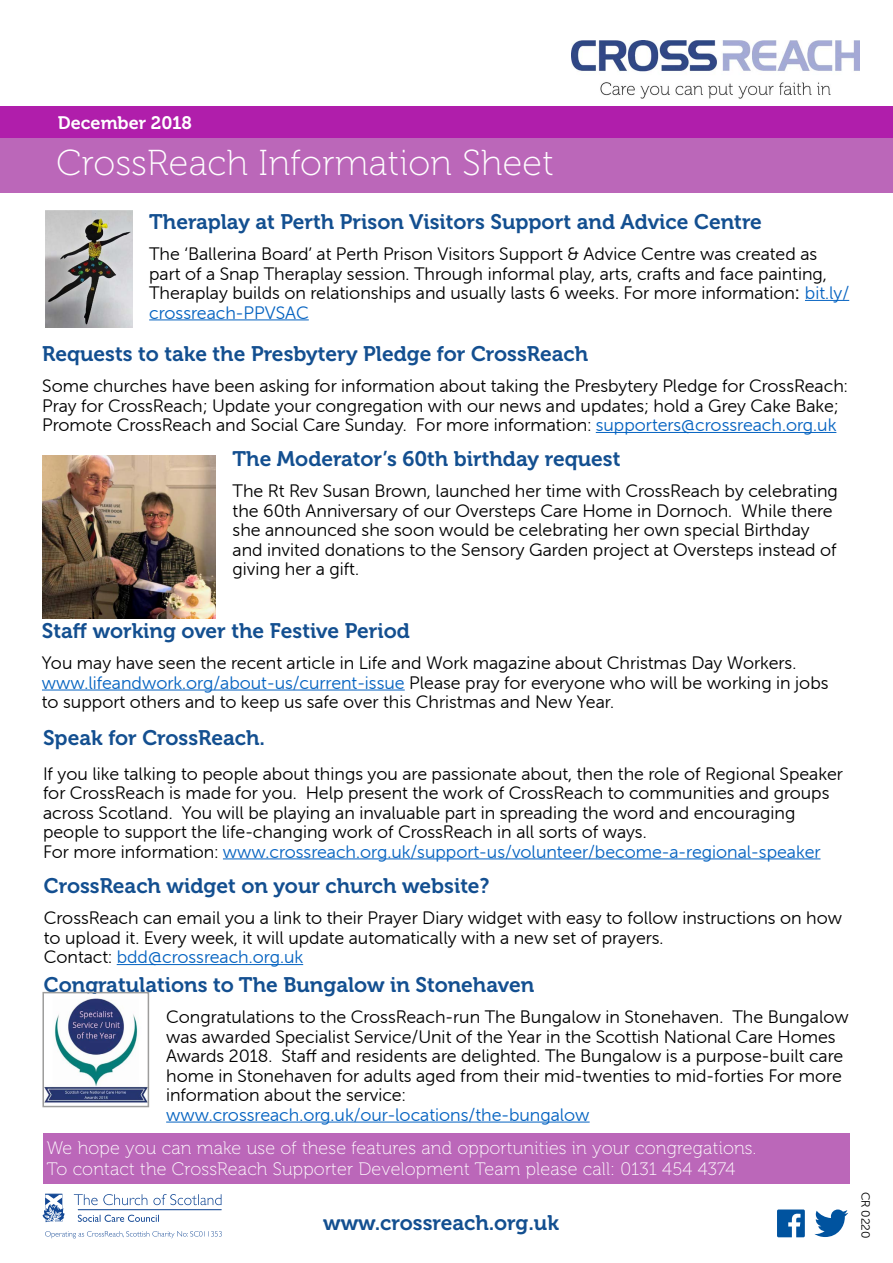
<style>
.page{position:relative;width:893px;height:1263px;background:#fff}
.page>*{position:absolute;margin:0;border:0;box-sizing:border-box;transform-origin:0 0}
.t1{font:36px "Museo 100";letter-spacing:.01em;color:#fff}
.t2{font:21px "Museo 700";color:#134f90}
.t3{font:18px/19.5px "Museo Sans Rounded 300";color:#000}
.t4{font:18px/21px "Museo 100";letter-spacing:.01em;color:#fff}
.t5{font:18px "Museo Sans Rounded 300";color:#0563c1}
.t6{font:18px "Museo 700";color:#fff}
.t7{font:12px "Museo Sans Rounded 300";letter-spacing:-.01em;color:#000}
.s1{font-family:"Arial"}
.s2{color:#0563c1}
</style>
<div class="page">
<svg style="left:74px;top:1194px;width:147px;height:11px"></svg>
<svg style="left:78px;top:1215px;width:81px;height:7px"></svg>
<svg style="left:45px;top:1231px;width:177px;height:7px"></svg>
<svg style="left:43px;top:1194px;width:22px;height:28px"></svg>
<hr style="left:78px;top:1209px;width:144px;height:1px;background:#134895">
<svg style="left:814px;top:1209px;width:34px;height:28px"></svg>
<svg style="left:777px;top:1209px;width:28px;height:28px"></svg>
<div style="left:0;top:137px;width:893px;height:56px;background:#bb67b9"></div>
<div style="left:0;top:106px;width:893px;height:31px;background:#b01eab"></div>
<hr style="left:805px;top:300px;width:44px;height:1px;background:#0563c1">
<hr style="left:149px;top:319px;width:160px;height:1px;background:#0563c1">
<hr style="left:42px;top:689px;width:363px;height:1px;background:#0563c1">
<hr style="left:223px;top:858px;width:597px;height:1px;background:#0563c1">
<hr style="left:117px;top:964px;width:186px;height:1px;background:#0563c1">
<hr style="left:166px;top:1121px;width:424px;height:1px;background:#0563c1">
<img style="left:45px;top:998px;width:101px;height:105px">
<div style="left:42px;top:992px;width:107px;height:115px;border:2px solid #9d9d9c"></div>
<div style="left:43px;top:1133px;width:807px;height:50px;background:#bb67b9"></div>
<hr style="left:596px;top:432px;width:240px;height:1px;background:#0563c1">
<img style="left:572px;top:40px;width:288px;height:58px">
<img style="left:46px;top:211px;width:86px;height:116px">
<img style="left:42px;top:456px;width:174px;height:162px">
<p class="t6" style="left:58px;top:113px;width:136px">December 2018</p>
<h1 class="t1" style="left:57px;top:143px;width:499px">CrossReach Information Sheet</h1>
<p class="t2" style="left:149px;top:210px;width:614px">Theraplay at Perth Prison Visitors Support and Advice Centre</p>
<p class="t3" style="left:149px;top:244px;width:702px">The ‘Ballerina Board’ at Perth Prison Visitors Support &amp; Advice Centre was created as part of a Snap Theraplay session. Through informal play, arts, crafts and face painting, Theraplay builds on relationships and usually lasts 6 weeks. For more information<span class="s1">:</span> <span class="s2">bit.ly/ crossreach-PPVSAC</span></p>
<p class="t2" style="left:42px;top:342px;width:547px">Requests to take the Presbytery Pledge for CrossReach</p>
<p class="t3" style="left:42px;top:376px;width:807px">Some churches have been asking for information about taking the Presbytery Pledge for CrossReach:<br>Pray for CrossReach; Update your congregation with our news and updates; hold a Grey Cake Bake;<br>Promote CrossReach and Social Care Sunday. For more information: <span class="s2">supporters@crossreach.org.uk</span></p>
<p class="t2" style="left:233px;top:447px;width:389px">The Moderator’s 60th birthday request</p>
<p class="t3" style="left:233px;top:482px;width:607px">The Rt Rev Susan Brown, launched her time with CrossReach by celebrating the 60th Anniversary of our Oversteps Care Home in Dornoch. While there she announced she soon would be celebrating her own special Birthday and invited donations to the Sensory Garden project at Oversteps instead of giving her a gift.</p>
<p class="t2" style="left:42px;top:619px;width:369px">Staff working over the Festive Period</p>
<p class="t3" style="left:42px;top:653px;width:788px">You may have seen the recent article in Life and Work magazine about Christmas Day Workers. <span class="s2">www.lifeandwork.org/about-us/current-issue</span> Please pray for everyone who will be working in jobs to support others and to keep us safe over this Christmas and New Year.</p>
<p class="t2" style="left:43px;top:726px;width:224px">Speak for CrossReach.</p>
<p class="t3" style="left:43px;top:764px;width:801px">If you like talking to people about things you are passionate about, then the role of Regional Speaker for CrossReach is made for you. Help present the work of CrossReach to communities and groups across Scotland. You will be playing an invaluable part in spreading the word and encouraging people to support the life-changing work of CrossReach in all sorts of ways.<br>For more information: <span class="s2">www.crossreach.org.uk/support-us/volunteer/become-a-regional-speaker</span></p>
<p class="t2" style="left:44px;top:874px;width:447px">CrossReach widget on your church website?</p>
<p class="t3" style="left:44px;top:908px;width:800px">CrossReach can email you a link to their Prayer Diary widget with easy to follow instructions on how to upload it. Every week, it will update automatically with a new set of prayers.<br>Contact: <span class="s2">bdd@crossreach.org.uk</span></p>
<p class="t2" style="left:44px;top:973px;width:492px">Congratulations to The Bungalow in Stonehaven</p>
<p class="t3" style="left:166px;top:1007px;width:684px">Congratulations to the CrossReach-run The Bungalow in Stonehaven. The Bungalow was awarded Specialist Service/Unit of the Year in the Scottish National Care Homes Awards 2018. Staff and residents are delighted. The Bungalow is a purpose-built care home in Stonehaven for adults aged from their mid-twenties to mid-forties For more information about the service:</p>
<p class="t5" style="left:166px;top:1105px;width:425px">www.crossreach.org.uk/our-locations/the-bungalow</p>
<p class="t4" style="left:47px;top:1137px;width:711px">We hope you can make use of these features and opportunities in your congregations.<br>To contact the CrossReach Supporter Development Team please call: 0131 454 4374</p>
<p class="t2" style="left:323px;top:1211px;width:237px">www.crossreach.org.uk</p>
<p class="t7" style="left:872px;top:1192px;width:48px;rotate:90deg">CR 0220</p>
</div>
